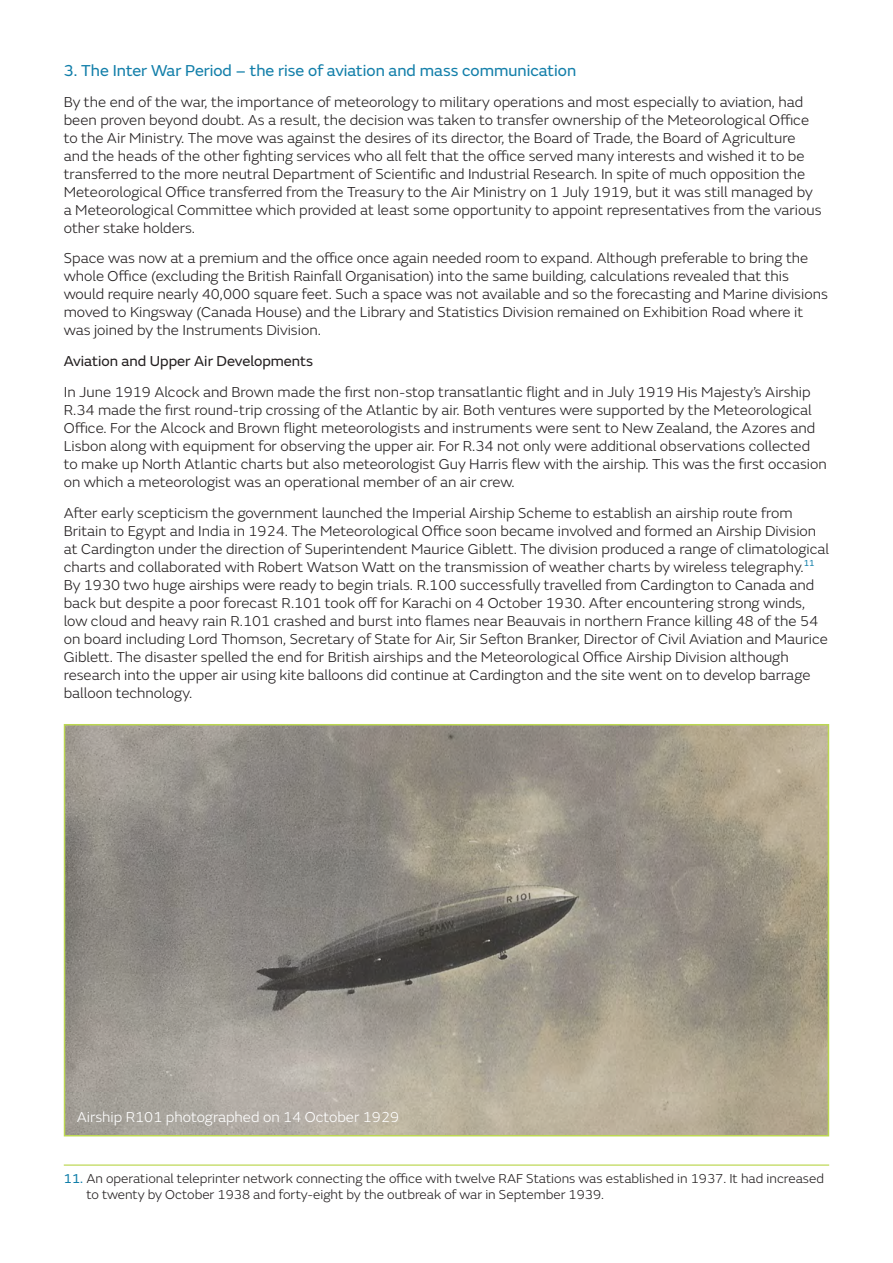
<style>
.page{position:relative;width:893px;height:1263px;background:#fff}
.page>*{position:absolute;margin:0;border:0;box-sizing:border-box;transform-origin:0 0}
.t1{font:16.5px "FS Emeric";color:#117ea9}
.t2{font:300 15px/18px "FS Emeric";color:#231f20}
.t3{font:300 15px "FS Emeric";color:#fff}
.t4{font:15px "FS Emeric";color:#231f20}
.t5{font:300 13.5px/16.5px "FS Emeric";color:#231f20}
.s1{font-weight:400;color:#117ea9}
</style>
<div class="page">
<hr style="left:64px;top:1164px;width:765px;height:2px;background:#bcd752">
<img style="left:67px;top:727px;width:759px;height:406px">
<div style="left:64px;top:724px;width:765px;height:412px;border:2px solid #bcd752"></div>
<p class="t1" style="left:64px;top:59px;width:514px">3. The Inter War Period – the rise of aviation and mass communication</p>
<p class="t2" style="left:64px;top:92px;width:759px">By the end of the war, the importance of meteorology to military operations and most especially to aviation, had been proven beyond doubt. As a result, the decision was taken to transfer ownership of the Meteorological Office to the Air Ministry. The move was against the desires of its director, the Board of Trade, the Board of Agriculture and the heads of the other fighting services who all felt that the office served many interests and wished it to be transferred to the more neutral Department of Scientific and Industrial Research. In spite of much opposition the Meteorological Office transferred from the Treasury to the Air Ministry on 1 July 1919, but it was still managed by a Meteorological Committee which provided at least some opportunity to appoint representatives from the various other stake holders.</p>
<p class="t2" style="left:64px;top:249px;width:765px">Space was now at a premium and the office once again needed room to expand. Although preferable to bring the whole Office (excluding the British Rainfall Organisation) into the same building, calculations revealed that this would require nearly 40,000 square feet. Such a space was not available and so the forecasting and Marine divisions moved to Kingsway (Canada House) and the Library and Statistics Division remained on Exhibition Road where it was joined by the Instruments Division.</p>
<p class="t4" style="left:64px;top:350px;width:251px">Aviation and Upper Air Developments</p>
<p class="t2" style="left:64px;top:382px;width:764px">In June 1919 Alcock and Brown made the first non-stop transatlantic flight and in July 1919 His Majesty’s Airship R.34 made the first round-trip crossing of the Atlantic by air. Both ventures were supported by the Meteorological Office. For the Alcock and Brown flight meteorologists and instruments were sent to New Zealand, the Azores and Lisbon along with equipment for observing the upper air. For R.34 not only were additional observations collected to make up North Atlantic charts but also meteorologist Guy Harris flew with the airship. This was the first occasion on which a meteorologist was an operational member of an air crew.</p>
<p class="t2" style="left:64px;top:503px;width:767px">After early scepticism the government launched the Imperial Airship Scheme to establish an airship route from Britain to Egypt and India in 1924. The Meteorological Office soon became involved and formed an Airship Division at Cardington under the direction of Superintendent Maurice Giblett. The division produced a range of climatological charts and collaborated with Robert Watson Watt on the transmission of weather charts by wireless telegraphy.<sup>11<br></sup>By 1930 two huge airships were ready to begin trials. R.100 successfully travelled from Cardington to Canada and back but despite a poor forecast R.101 took off for Karachi on 4 October 1930. After encountering strong winds, low cloud and heavy rain R.101 crashed and burst into flames near Beauvais in northern France killing 48 of the 54 on board including Lord Thomson, Secretary of State for Air, Sir Sefton Branker, Director of Civil Aviation and Maurice Giblett. The disaster spelled the end for British airships and the Meteorological Office Airship Division although research into the upper air using kite balloons did continue at Cardington and the site went on to develop barrage balloon technology.</p>
<p class="t3" style="left:77px;top:1106px;width:324px">Airship R101 photographed on 14 October 1929</p>
<p class="t5" style="left:86px;top:1169px;width:739px;text-indent:-23px"><span class="s1">11.</span> An operational teleprinter network connecting the office with twelve RAF Stations was established in 1937. It had increased to twenty by October 1938 and forty-eight by the outbreak of war in September 1939.</p>
</div>
